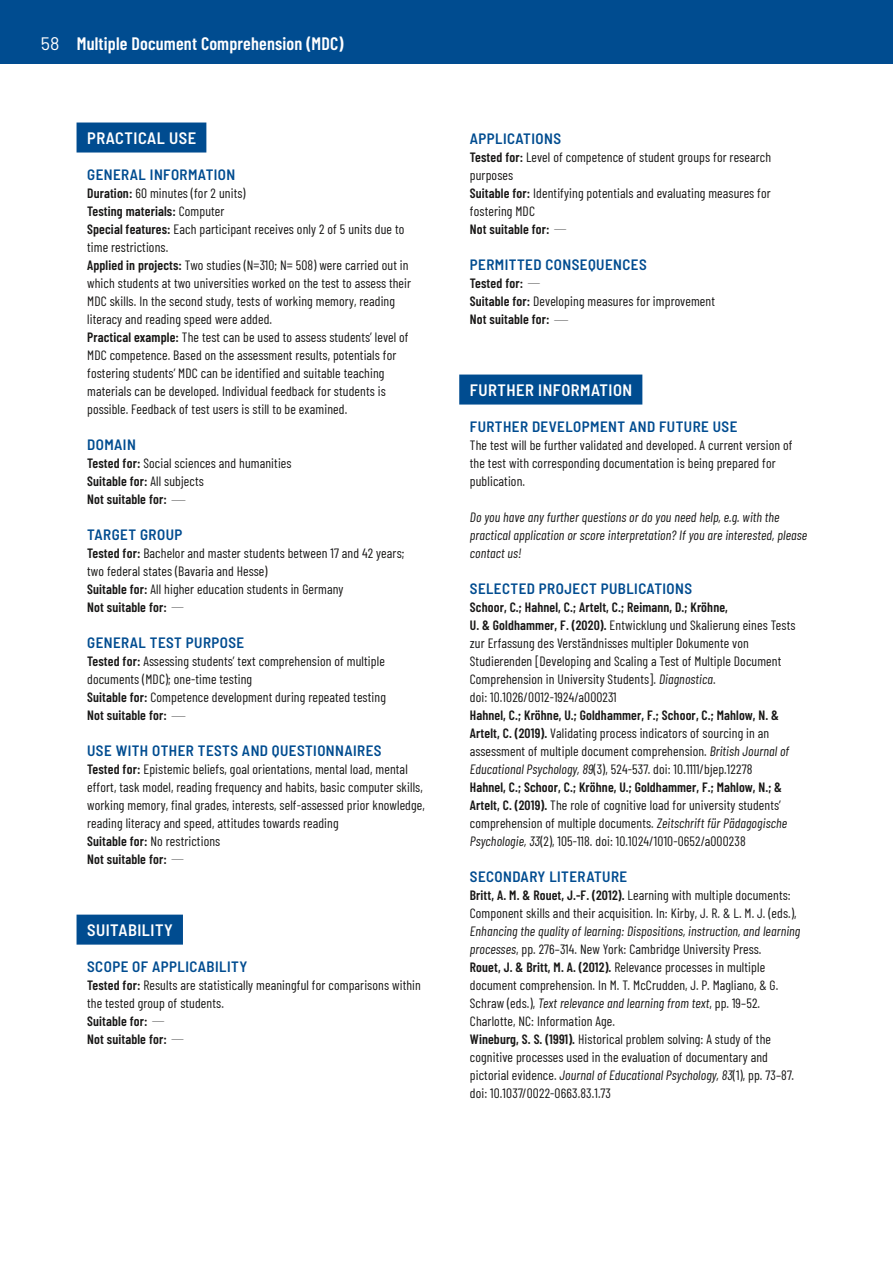
<style>
.page{position:relative;width:893px;height:1263px;background:#fff}
.page>*{position:absolute;margin:0;border:0;box-sizing:border-box;transform-origin:0 0}
.t1{font:600 18px "Barlow Condensed";letter-spacing:.01em;color:#fff}
.t2{font:600 semi-condensed 16.5px "Barlow";letter-spacing:.03em;color:#fff}
.t3{font:600 semi-condensed 15px "Barlow";letter-spacing:.03em;color:#004c90}
.t4{font:13.5px/18px "Barlow Condensed";letter-spacing:.01em;color:#181716}
.t5{font:italic 13.5px/18px "Barlow Condensed";letter-spacing:.01em;color:#181716}
.t6{font:600 13.5px/18px "Barlow Condensed";letter-spacing:.01em;color:#181716}
.s1{font-family:"Barlow";font-weight:400}
.s2{font-weight:600}
.s3{font-family:"Barlow";font-weight:100}
.s4{font-weight:400}
.s5{font-style:italic}
</style>
<div class="page">
<div style="left:0;top:0;width:893px;height:64px;background:#004c90"></div>
<div style="left:77px;top:123px;width:129px;height:30px;background:#004c90"></div>
<div style="left:77px;top:915px;width:106px;height:30px;background:#004c90"></div>
<div style="left:459px;top:375px;width:183px;height:30px;background:#004c90"></div>
<h1 class="t1" style="left:41px;top:30px;width:304px"><span class="s1">58</span> Multiple Document Comprehension (MDC)</h1>
<p class="t2" style="left:87px;top:126px;width:111px">PRACTICAL USE</p>
<p class="t3" style="left:87px;top:164px;width:150px">GENERAL INFORMATION</p>
<p class="t4" style="left:87px;top:183px;width:325px"><span class="s2">Duration:</span> 60 minutes (for 2 units)<br><span class="s2">Testing materials:</span> Computer<br><span class="s2">Special features:</span> Each participant receives only 2 of 5 units due to time restrictions.<br><span class="s2">Applied in projects:</span> Two studies (N=310; N= 508) were carried out in which students at two universities worked on the test to assess their MDC skills. In the second study, tests of working memory, reading literacy and reading speed were added.<br><span class="s2">Practical example:</span> The test can be used to assess students’ level of MDC competence. Based on the assessment results, potentials for fostering students’ MDC can be identified and suitable teaching materials can be developed. Individual feedback for students is possible. Feedback of test users is still to be examined.</p>
<p class="t3" style="left:87px;top:434px;width:50px">DOMAIN</p>
<p class="t4" style="left:87px;top:453px;width:206px"><span class="s2">Tested for:</span> Social sciences and humanities<br><span class="s2">Suitable for:</span> All subjects<br><span class="s2">Not suitable for:</span> <span class="s3">–</span></p>
<p class="t3" style="left:87px;top:524px;width:97px">TARGET GROUP</p>
<p class="t4" style="left:87px;top:543px;width:319px"><span class="s2">Tested for:</span> Bachelor and master students between 17 and 42 years; two federal states (Bavaria and Hesse)<br><span class="s2">Suitable for:</span> All higher education students in Germany<br><span class="s2">Not suitable for:</span> <span class="s3">-</span></p>
<p class="t3" style="left:87px;top:632px;width:159px">GENERAL TEST PURPOSE</p>
<p class="t4" style="left:87px;top:651px;width:300px"><span class="s2">Tested for:</span> Assessing students’ text comprehension of multiple documents (MDC); one-time testing<br><span class="s2">Suitable for:</span> Competence development during repeated testing <span class="s2">Not suitable for:</span> <span class="s3">–</span></p>
<p class="t3" style="left:87px;top:740px;width:296px">USE WITH OTHER TESTS AND QUESTIONNAIRES</p>
<p class="t4" style="left:87px;top:759px;width:339px"><span class="s2">Tested for:</span> Epistemic beliefs, goal orientations, mental load, mental effort, task model, reading frequency and habits, basic computer skills, working memory, final grades, interests, self-assessed prior knowledge, reading literacy and speed, attitudes towards reading<br><span class="s2">Suitable for:</span> No restrictions<br><span class="s2">Not suitable for:</span> <span class="s3">-</span></p>
<p class="t2" style="left:87px;top:918px;width:87px">SUITABILITY</p>
<p class="t3" style="left:87px;top:956px;width:162px">SCOPE OF APPLICABILITY</p>
<p class="t4" style="left:87px;top:975px;width:335px"><span class="s2">Tested for:</span> Results are statistically meaningful for comparisons within the tested group of students.<br><span class="s2">Suitable for:</span> <span class="s3">-<br></span><span class="s2">Not suitable for:</span> <span class="s3">-</span></p>
<p class="t3" style="left:470px;top:128px;width:93px">APPLICATIONS</p>
<p class="t4" style="left:470px;top:147px;width:303px"><span class="s2">Tested for:</span> Level of competence of student groups for research purposes<br><span class="s2">Suitable for:</span> Identifying potentials and evaluating measures for fostering MDC<br><span class="s2">Not suitable for:</span> <span class="s3">-</span></p>
<p class="t3" style="left:470px;top:254px;width:178px">PERMITTED CONSEQUENCES</p>
<p class="t6" style="left:470px;top:273px;width:247px">Tested for: <span class="s3">-<br></span>Suitable for: <span class="s4">Developing measures for improvement<br></span>Not suitable for: <span class="s3">–</span></p>
<p class="t2" style="left:470px;top:378px;width:164px">FURTHER INFORMATION</p>
<p class="t3" style="left:470px;top:416px;width:269px">FURTHER DEVELOPMENT AND FUTURE USE</p>
<p class="t4" style="left:470px;top:435px;width:324px">The test will be further validated and developed. A current version of the test with corresponding documentation is being prepared for publication.</p>
<p class="t5" style="left:470px;top:507px;width:339px">Do you have any further questions or do you need help, e.g. with the practical application or score interpretation? If you are interested, please contact us!</p>
<p class="t3" style="left:470px;top:578px;width:224px">SELECTED PROJECT PUBLICATIONS</p>
<p class="t4" style="left:470px;top:597px;width:327px"><span class="s2">Schoor, C.; Hahnel, C.; Artelt, C.; Reimann, D.; Kröhne,<br>U. &amp; Goldhammer, F. (2020).</span> Entwicklung und Skalierung eines Tests zur Erfassung des Verständnisses multipler Dokumente von Studierenden [Developing and Scaling a Test of Multiple Document Comprehension in University Students]. <span class="s5">Diagnostica</span>.<br>doi: 10.1026/0012-1924/a000231</p>
<p class="t4" style="left:470px;top:705px;width:321px"><span class="s2">Hahnel, C.; Kröhne, U.; Goldhammer, F.; Schoor, C.; Mahlow, N. &amp; Artelt, C. (2019).</span> Validating process indicators of sourcing in an assessment of multiple document comprehension. <span class="s5">British Journal of Educational Psychology, 89</span>(3), 524-537. doi: 10.1111/bjep.12278<br><span class="s2">Hahnel, C.; Schoor, C.; Kröhne, U.; Goldhammer, F.; Mahlow, N.; &amp; Artelt, C. (2019).</span> The role of cognitive load for university students’ comprehension of multiple documents. <span class="s5">Zeitschrift für Pädagogische Psychologie, 33</span>(2), 105-118. doi: 10.1024/1010-0652/a000238</p>
<p class="t3" style="left:470px;top:866px;width:159px">SECONDARY LITERATURE</p>
<p class="t4" style="left:470px;top:885px;width:328px"><span class="s2">Britt, A. M. &amp; Rouet, J.-F. (2012).</span> Learning with multiple documents:<br>Component skills and their acquisition. In: Kirby, J. R. &amp; L. M. J. (eds.),</p>
<p class="t4" style="left:470px;top:921px;width:332px"><span class="s5">Enhancing the quality of learning: Dispositions, instruction, and learning processes</span>, pp. 276–314. New York: Cambridge University Press.<br><span class="s2">Rouet, J. &amp; Britt, M. A. (2012).</span> Relevance processes in multiple document comprehension. In M. T. McCrudden, J. P. Magliano, &amp; G.<br>Schraw (eds.), <span class="s5">Text relevance and learning from text</span>, pp. 19–52.<br>Charlotte, NC: Information Age.<br><span class="s2">Wineburg, S. S. (1991).</span> Historical problem solving: A study of the cognitive processes used in the evaluation of documentary and pictorial evidence. <span class="s5">Journal of Educational Psychology, 83</span>(1), pp. 73–87. doi: 10.1037/0022-0663.83.1.73</p>
</div>
